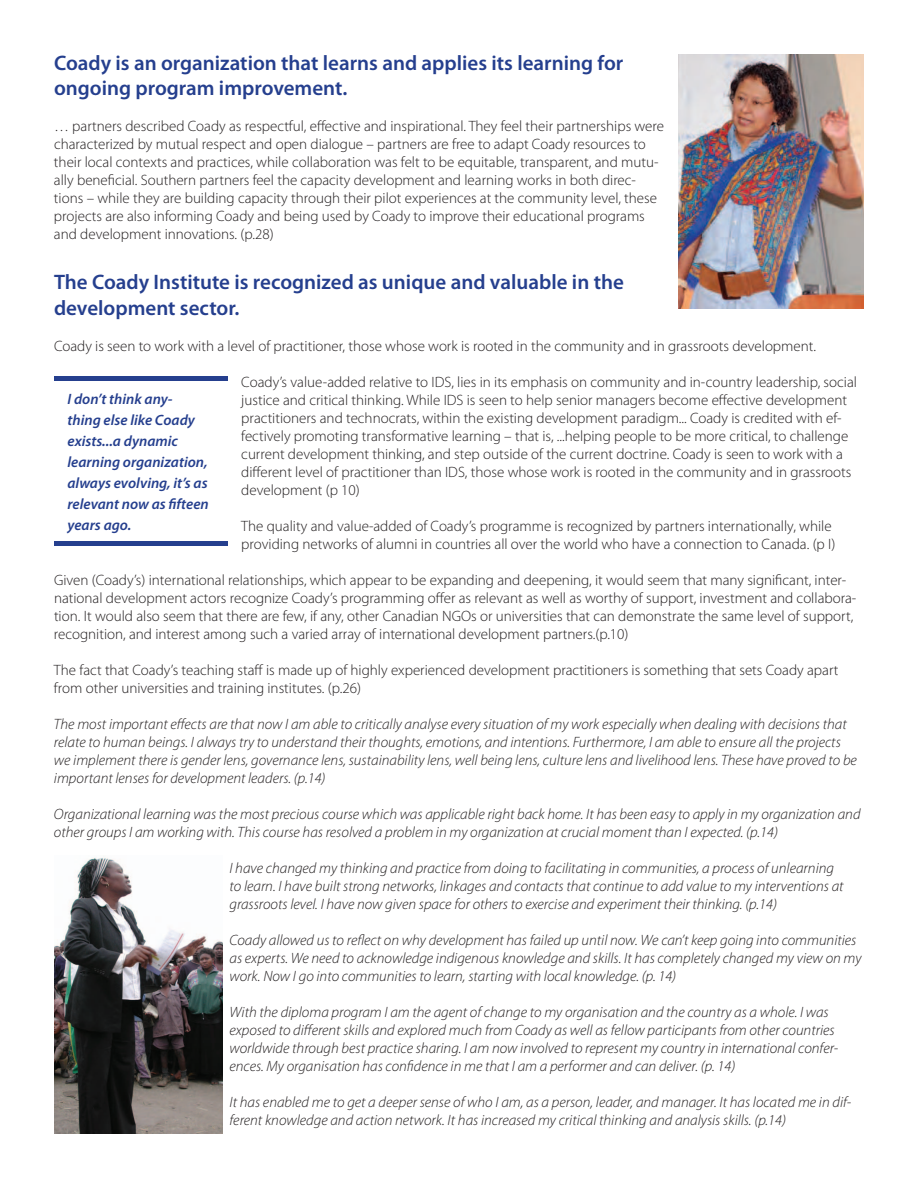
<style>
.page{position:relative;width:918px;height:1188px;background:#fff}
.page>*{position:absolute;margin:0;border:0;box-sizing:border-box;transform-origin:0 0}
.t1{font:600 21px/25.2px "Myriad Pro";color:#253f8e}
.t2{font:300 15px/18px "Myriad Pro";color:#231f20}
.t3{font:italic 300 15px/18px "Myriad Pro";color:#231f20}
.t4{font:italic 600 15px/21px "Myriad Pro";color:#253f8e}
</style>
<div class="page">
<hr style="left:54px;top:377px;width:174px;height:4px;background:#253f8e">
<hr style="left:54px;top:541px;width:174px;height:4px;background:#253f8e">
<img style="left:678px;top:54px;width:186px;height:255px">
<img style="left:54px;top:857px;width:169px;height:277px">
<h1 class="t1" style="left:54px;top:50px;width:571px">Coady is an organization that learns and applies its learning for ongoing program improvement.</h1>
<p class="t2" style="left:54px;top:117px;width:612px">… partners described Coady as respectful, effective and inspirational. They feel their partnerships were characterized by mutual respect and open dialogue – partners are free to adapt Coady resources to their local contexts and practices, while collaboration was felt to be equitable, transparent, and mutu&shy;ally beneficial. Southern partners feel the capacity development and learning works in both direc&shy;tions – while they are building capacity through their pilot experiences at the community level, these projects are also informing Coady and being used by Coady to improve their educational programs and development innovations. (p.28)</p>
<h1 class="t1" style="left:54px;top:269px;width:571px">The Coady Institute is recognized as unique and valuable in the development sector.</h1>
<p class="t2" style="left:54px;top:336px;width:764px">Coady is seen to work with a level of practitioner, those whose work is rooted in the community and in grassroots development.</p>
<p class="t2" style="left:241px;top:372px;width:617px">Coady’s value-added relative to IDS, lies in its emphasis on community and in-country leadership, social justice and critical thinking. While IDS is seen to help senior managers become effective development practitioners and technocrats, within the existing development paradigm... Coady is credited with ef&shy;fectively promoting transformative learning – that is, ...helping people to be more critical, to challenge current development thinking, and step outside of the current doctrine. Coady is seen to work with a different level of practitioner than IDS, those whose work is rooted in the community and in grassroots development (p 10)</p>
<p class="t2" style="left:241px;top:516px;width:596px">The quality and value‐added of Coady’s programme is recognized by partners internationally, while providing networks of alumni in countries all over the world who have a connection to Canada. (p I)</p>
<p class="t2" style="left:54px;top:570px;width:804px">Given (Coady’s) international relationships, which appear to be expanding and deepening, it would seem that many significant, inter&shy;national development actors recognize Coady’s programming offer as relevant as well as worthy of support, investment and collabora&shy;tion. It would also seem that there are few, if any, other Canadian NGOs or universities that can demonstrate the same level of support, recognition, and interest among such a varied array of international development partners.(p.10)</p>
<p class="t2" style="left:54px;top:660px;width:786px">The fact that Coady’s teaching staff is made up of highly experienced development practitioners is something that sets Coady apart from other universities and training institutes. (p.26)</p>
<p class="t3" style="left:54px;top:714px;width:804px">The most important effects are that now I am able to critically analyse every situation of my work especially when dealing with decisions that relate to human beings. I always try to understand their thoughts, emotions, and intentions. Furthermore, I am able to ensure all the projects we implement there is gender lens, governance lens, sustainability lens, well being lens, culture lens and livelihood lens. These have proved to be important lenses for development leaders. (p.14)</p>
<p class="t3" style="left:54px;top:804px;width:808px">Organizational learning was the most precious course which was applicable right back home. It has been easy to apply in my organization and other groups I am working with. This course has resolved a problem in my organization at crucial moment than I expected. (p.14)</p>
<p class="t3" style="left:229px;top:858px;width:616px">I have changed my thinking and practice from doing to facilitating in communities, a process of unlearning to learn. I have built strong networks, linkages and contacts that continue to add value to my interventions at grassroots level. I have now given space for others to exercise and experiment their thinking. (p.14)</p>
<p class="t3" style="left:229px;top:930px;width:634px">Coady allowed us to reflect on why development has failed up until now. We can’t keep going into communities as experts. We need to acknowledge indigenous knowledge and skills. It has completely changed my view on my work. Now I go into communities to learn, starting with local knowledge. (p. 14)</p>
<p class="t3" style="left:229px;top:1002px;width:610px">With the diploma program I am the agent of change to my organisation and the country as a whole. I was exposed to different skills and explored much from Coady as well as fellow participants from other countries worldwide through best practice sharing. I am now involved to represent my country in international confer&shy;ences. My organisation has confidence in me that I am a performer and can deliver. (p. 14)</p>
<p class="t3" style="left:229px;top:1092px;width:623px">It has enabled me to get a deeper sense of who I am, as a person, leader, and manager. It has located me in dif&shy;ferent knowledge and action network. It has increased my critical thinking and analysis skills. (p.14)</p>
<p class="t4" style="left:68px;top:388px;width:143px">I don’t think any&shy;thing else like Coady exists...a dynamic learning organization, always evolving, it’s as relevant now as fifteen years ago.</p>
</div>
